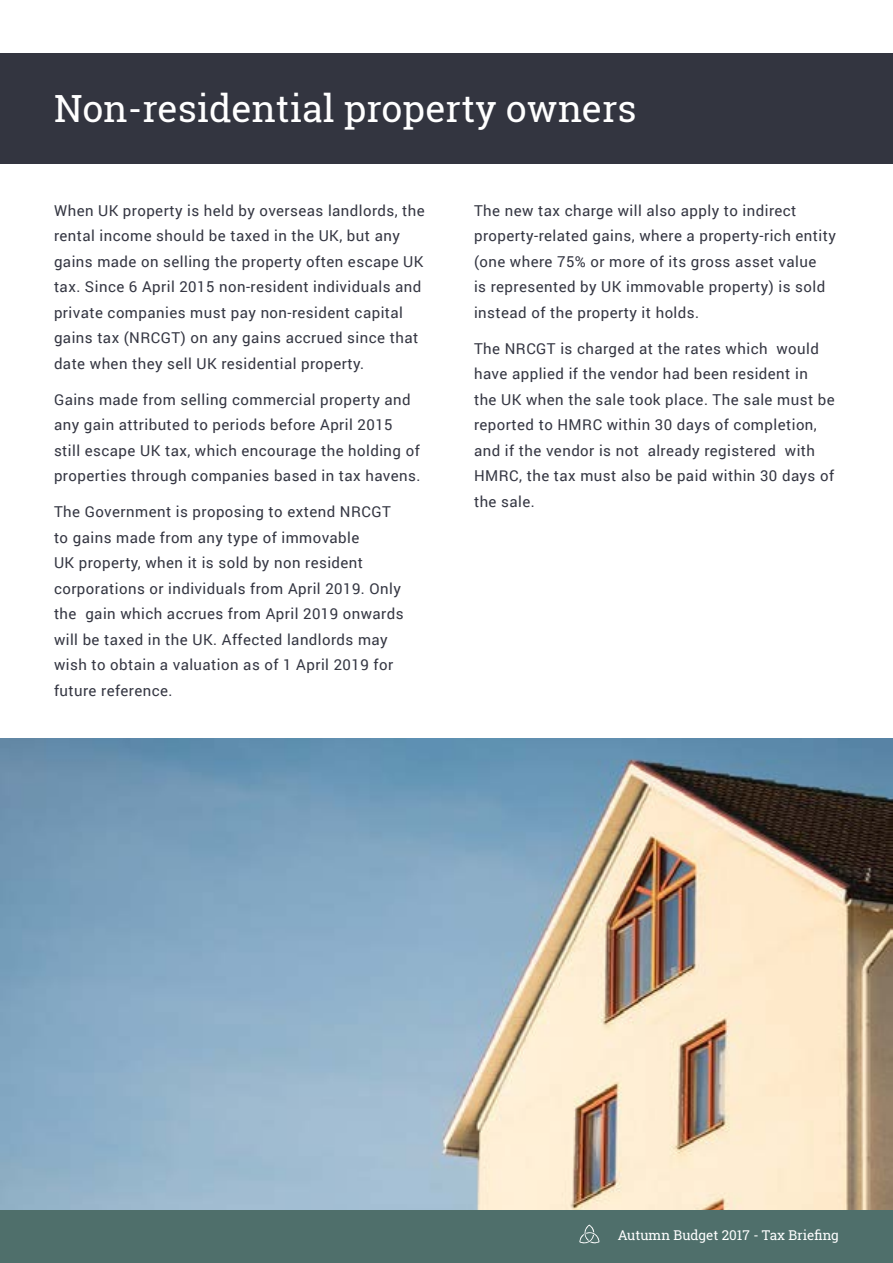
<style>
.page{position:relative;width:893px;height:1263px;background:#fff}
.page>*{position:absolute;margin:0;border:0;box-sizing:border-box;transform-origin:0 0}
.t1{font:37.5px "Roboto Slab";color:#fff}
.t2{font:15px/25.5px "Roboto";letter-spacing:.03em;color:#343642}
.t3{font:13.5px "Roboto Slab";color:#fff}
</style>
<div class="page">
<div style="left:0;top:1209px;width:893px;height:54px;background:#4f6f6b"></div>
<svg style="left:579px;top:1224px;width:21px;height:20px"></svg>
<div style="left:0;top:53px;width:893px;height:111px;background:#333540"></div>
<img style="left:0;top:739px;width:893px;height:470px">
<h1 class="t1" style="left:54px;top:83px;width:584px">Non-residential property owners</h1>
<p class="t2" style="left:54px;top:197px;width:372px">When UK property is held by overseas landlords, the rental income should be taxed in the UK, but any gains made on selling the property often escape UK tax. Since 6 April 2015 non-resident individuals and private companies must pay non-resident capital gains tax (NRCGT) on any gains accrued since that date when they sell UK residential property.</p>
<p class="t2" style="left:54px;top:386px;width:368px">Gains made from selling commercial property and any gain attributed to periods before April 2015 still escape UK tax, which encourage the holding of properties through companies based in tax havens.</p>
<p class="t2" style="left:54px;top:498px;width:351px">The Government is proposing to extend NRCGT to gains made from any type of immovable<br>UK property, when it is sold by non resident corporations or individuals from April 2019. Only the gain which accrues from April 2019 onwards will be taxed in the UK. Affected landlords may wish to obtain a valuation as of 1 April 2019 for future reference.</p>
<p class="t2" style="left:474px;top:197px;width:363px">The new tax charge will also apply to indirect property-related gains, where a property-rich entity (one where 75% or more of its gross asset value<br>is represented by UK immovable property) is sold instead of the property it holds.</p>
<p class="t2" style="left:474px;top:335px;width:362px">The NRCGT is charged at the rates which would have applied if the vendor had been resident in<br>the UK when the sale took place. The sale must be reported to HMRC within 30 days of completion, and if the vendor is not already registered with HMRC, the tax must also be paid within 30 days of the sale.</p>
<p class="t3" style="left:618px;top:1226px;width:222px">Autumn Budget 2017 - Tax Briefing</p>
</div>
